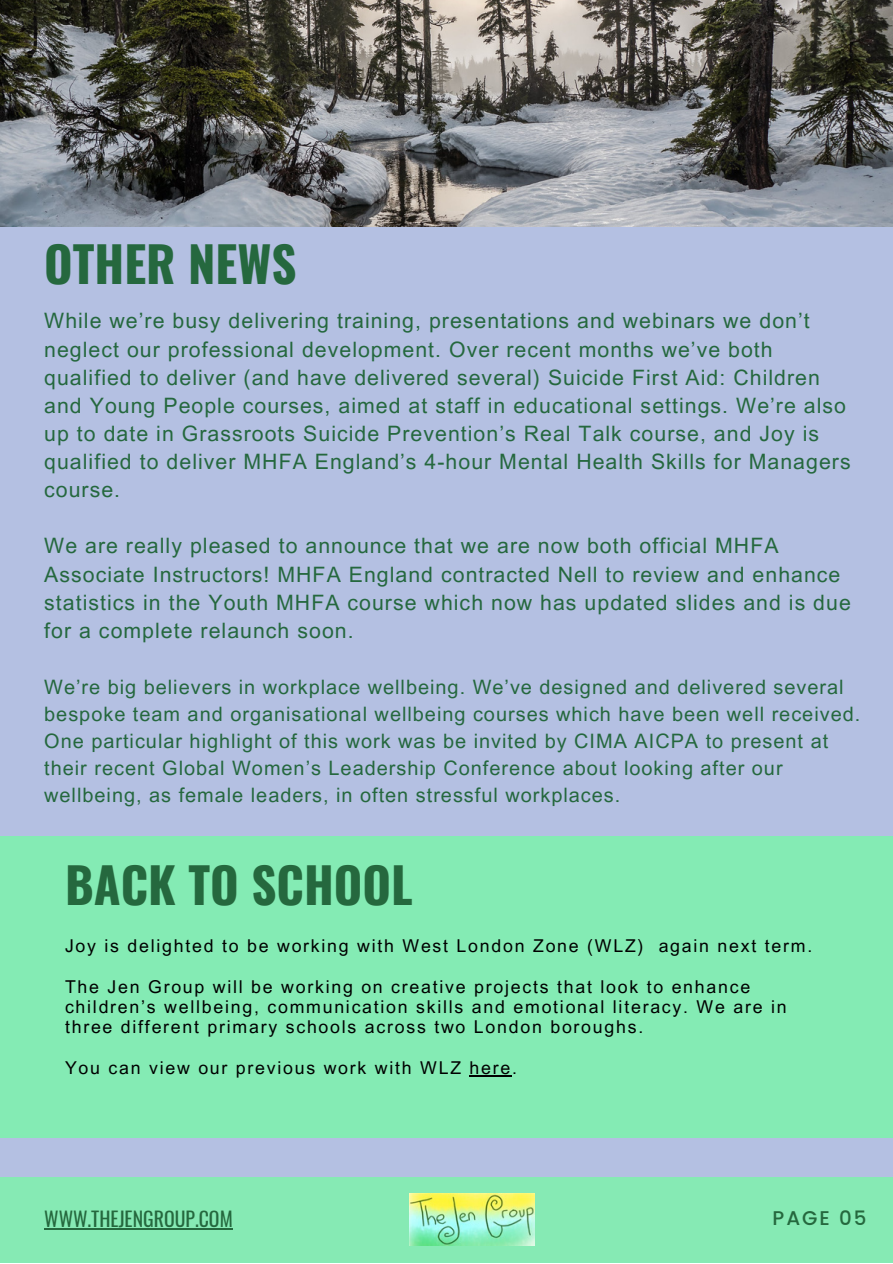
<style>
.page{position:relative;width:893px;height:1264px;background:#fff}
.page>*{position:absolute;margin:0;border:0;box-sizing:border-box;transform-origin:0 0}
.t1{font:700 48.9px "Oswald";color:#25683e}
.t2{font:21.3px/28px "Arial MT Pro";letter-spacing:.05em;color:#25683e}
.t3{font:19.95px/27px "Arial MT Pro";letter-spacing:.05em;color:#25683e}
.t4{font:19.8px "Oswald";color:#25683e}
.t5{font:500 19.8px "Poppins";letter-spacing:.1em;color:#25683e}
.t6{font:17.7px/20.2px "Arial MT Pro";letter-spacing:.1em;color:#000}
</style>
<div class="page">
<div style="left:0;top:0;width:892px;height:1262px;background:#b4c0e2"></div>
<div style="left:0;top:836px;width:892px;height:301px;background:#84ebb4"></div>
<img style="left:0;top:0;width:892px;height:226px">
<div style="left:0;top:1176px;width:892px;height:86px;background:#86eab4"></div>
<hr style="left:44px;top:1228px;width:189px;height:1px;background:#25683e">
<img style="left:409px;top:1193px;width:125px;height:52px">
<hr style="left:469px;top:1075px;width:43px;height:1px;background:#000">
<p class="t1" style="left:44px;top:226px;width:254px">OTHER NEWS</p>
<p class="t2" style="left:44px;top:309px;width:807px">While we’re busy delivering training, presentations and webinars we don’t neglect our professional development. Over recent months we’ve both qualified to deliver (and have delivered several) Suicide First Aid: Children and Young People courses, aimed at staff in educational settings. We’re also up to date in Grassroots Suicide Prevention’s Real Talk course, and Joy is qualified to deliver MHFA England’s 4-hour Mental Health Skills for Managers course.</p>
<p class="t2" style="left:44px;top:534px;width:808px">We are really pleased to announce that we are now both official MHFA Associate Instructors! MHFA England contracted Nell to review and enhance statistics in the Youth MHFA course which now has updated slides and is due for a complete relaunch soon.</p>
<p class="t3" style="left:44px;top:676px;width:817px">We’re big believers in workplace wellbeing. We’ve designed and delivered several bespoke team and organisational wellbeing courses which have been well received.<br>One particular highlight of this work was be invited by CIMA AICPA to present at their recent Global Women’s Leadership Conference about looking after our wellbeing, as female leaders, in often stressful workplaces.</p>
<p class="t1" style="left:65px;top:846px;width:349px">BACK TO SCHOOL</p>
<p class="t6" style="left:65px;top:938px;width:748px">Joy is delighted to be working with West London Zone (WLZ) again next term.</p>
<p class="t6" style="left:65px;top:978px;width:723px">The Jen Group will be working on creative projects that look to enhance children’s wellbeing, communication skills and emotional literacy. We are in three different primary schools across two London boroughs.</p>
<p class="t6" style="left:65px;top:1059px;width:453px">You can view our previous work with WLZ here.</p>
<p class="t4" style="left:44px;top:1203px;width:190px">WWW.THEJENGROUP.COM</p>
<p class="t5" style="left:772px;top:1204px;width:95px">PAGE 05</p>
</div>
